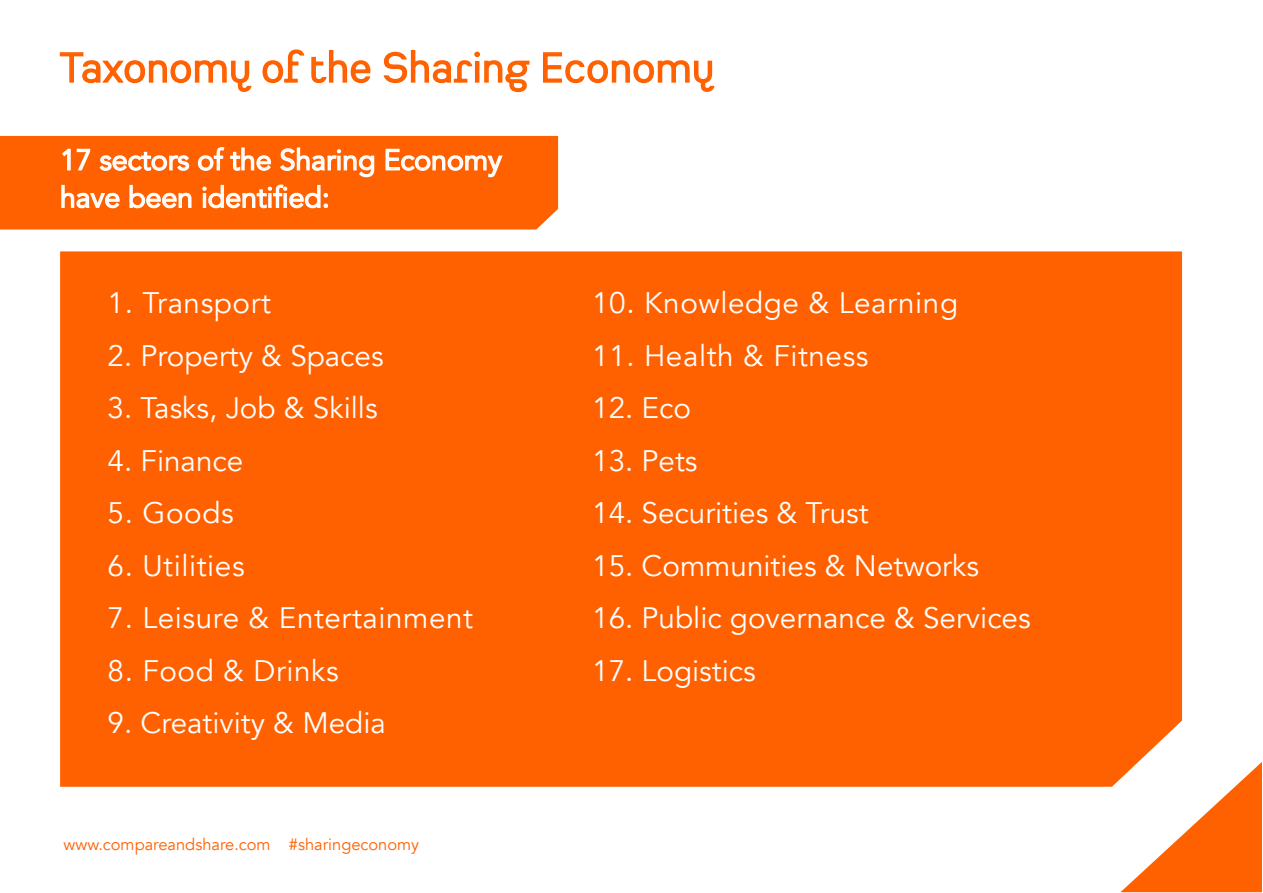
<style>
.page{position:relative;width:1263px;height:893px;background:#fff}
.page>*{position:absolute;margin:0;border:0;box-sizing:border-box;transform-origin:0 0}
.t1{font:44.55px "Heimat Sans DEMO";color:#ff6100}
.t2{font:29.55px "Avenir";color:#fff}
.t3{font:29.55px "Avenir";letter-spacing:.02em;color:#fff}
.t4{font:28.5px/37.5px "Avenir";color:#fff}
.t5{font:16.5px "Avenir";color:#ff6100}
</style>
<div class="page">
<svg style="left:1120px;top:762px;width:142px;height:130px"></svg>
<svg style="left:59px;top:52px;width:193px;height:40px"></svg>
<svg style="left:262px;top:49px;width:43px;height:35px"></svg>
<svg style="left:311px;top:50px;width:60px;height:34px"></svg>
<svg style="left:383px;top:50px;width:147px;height:43px"></svg>
<svg style="left:543px;top:52px;width:172px;height:40px"></svg>
<div style="left:0;top:136px;width:558px;height:93px;background:#ff6100"></div>
<div style="left:60px;top:251px;width:1122px;height:536px;background:#ff6100"></div>
<svg style="left:61px;top:148px;width:30px;height:23px"></svg>
<svg style="left:99px;top:151px;width:91px;height:21px"></svg>
<svg style="left:197px;top:146px;width:75px;height:26px;background:#ff8e4a"></svg>
<svg style="left:279px;top:147px;width:96px;height:31px;background:#ff8b44"></svg>
<svg style="left:385px;top:148px;width:119px;height:30px;background:#ff873e"></svg>
<svg style="left:61px;top:184px;width:59px;height:29px;background:#ff8d47"></svg>
<svg style="left:129px;top:184px;width:63px;height:25px"></svg>
<svg style="left:201px;top:184px;width:128px;height:25px"></svg>
<h1 class="t1" style="left:59px;top:50px;width:657px">Taxonomy of the Sharing Economy</h1>
<p class="t4" style="left:60px;top:142px;width:443px">17 sectors of the Sharing Economy have been identified:</p>
<p class="t3" style="left:108px;top:284px;width:165px">1. Transport</p>
<p class="t2" style="left:108px;top:336px;width:277px">2. Property &amp; Spaces</p>
<p class="t2" style="left:108px;top:389px;width:271px">3. Tasks, Job &amp; Skills</p>
<p class="t2" style="left:108px;top:441px;width:137px">4. Finance</p>
<p class="t2" style="left:108px;top:494px;width:127px">5. Goods</p>
<p class="t3" style="left:108px;top:546px;width:138px">6. Utilities</p>
<p class="t3" style="left:108px;top:599px;width:367px">7. Leisure &amp; Entertainment</p>
<p class="t3" style="left:108px;top:651px;width:233px">8. Food &amp; Drinks</p>
<p class="t2" style="left:108px;top:704px;width:280px">9. Creativity &amp; Media</p>
<p class="t5" style="left:64px;top:833px;width:357px">www.compareandshare.com #sharingeconomy</p>
<p class="t3" style="left:592px;top:284px;width:367px">10. Knowledge &amp; Learning</p>
<p class="t3" style="left:592px;top:336px;width:278px">11. Health &amp; Fitness</p>
<p class="t2" style="left:592px;top:389px;width:100px">12. Eco</p>
<p class="t2" style="left:592px;top:441px;width:107px">13. Pets</p>
<p class="t2" style="left:592px;top:494px;width:278px">14. Securities &amp; Trust</p>
<p class="t2" style="left:592px;top:546px;width:388px">15. Communities &amp; Networks</p>
<p class="t2" style="left:592px;top:599px;width:440px">16. Public governance &amp; Services</p>
<p class="t2" style="left:592px;top:651px;width:165px">17. Logistics</p>
</div>
